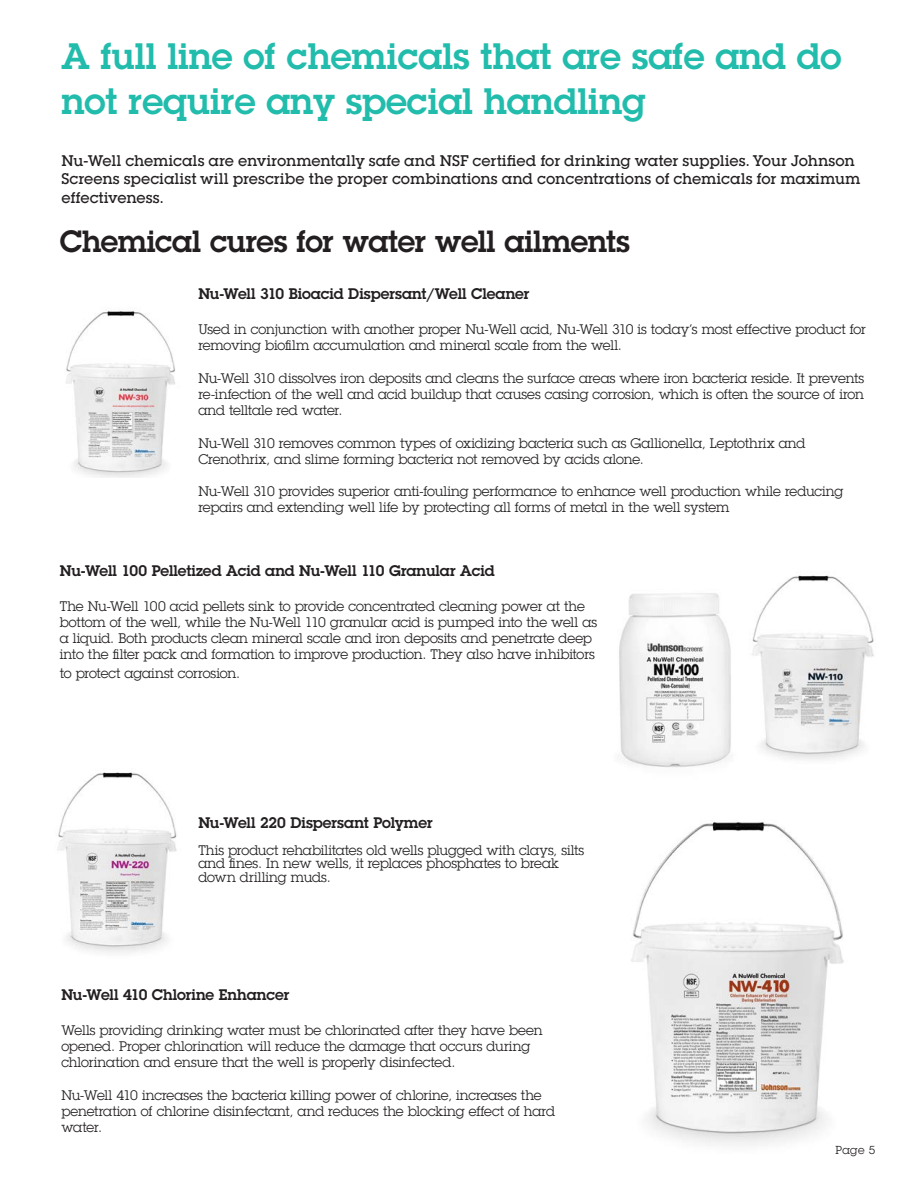
<style>
.page{position:relative;width:918px;height:1188px;background:#fff}
.page>*{position:absolute;margin:0;border:0;box-sizing:border-box;transform-origin:0 0}
.Grey_headings_-_caps{font:600 36px/44.1px "Lubalin Graph Std";color:#22bcac}
.Body_copy{font:600 30px "Lubalin Graph Std";letter-spacing:-.015em;color:#231f20}
.Body_copy-2{font:500 15px/18.8px "Lubalin Graph Std";color:#231f20}
.Body_copy-3{font:600 15px "Lubalin Graph Std";letter-spacing:-.005em;color:#231f20}
.Body_copy-4{font:13.5px/16.2px "Lubalin Graph Std";letter-spacing:-.01em;color:#231f20}
.t1{font:11.25px "Lubalin Graph Std";color:#231f20}
</style>
<div class="page">
<img style="left:619px;top:593px;width:112px;height:175px">
<img style="left:57px;top:772px;width:120px;height:181px">
<img style="left:631px;top:822px;width:213px;height:323px">
<img style="left:66px;top:311px;width:109px;height:167px">
<img style="left:752px;top:575px;width:122px;height:185px">
<p class="Grey_headings_-_caps" style="left:62px;top:34px;width:782px">A full line of chemicals that are safe and do not require any special handling</p>
<p class="Body_copy-2" style="left:62px;top:151px;width:800px">Nu-Well chemicals are environmentally safe and NSF certified for drinking water supplies. Your Johnson<br>Screens specialist will prescribe the proper combinations and concentrations of chemicals for maximum effectiveness.</p>
<p class="Body_copy" style="left:60px;top:222px;width:572px">Chemical cures for water well ailments</p>
<p class="Body_copy-3" style="left:198px;top:284px;width:333px">Nu-Well 310 Bioacid Dispersant/Well Cleaner</p>
<p class="Body_copy-4" style="left:198px;top:321px;width:669px">Used in conjunction with another proper Nu-Well acid, Nu-Well 310 is today’s most effective product for removing biofilm accumulation and mineral scale from the well.</p>
<p class="Body_copy-4" style="left:198px;top:370px;width:667px;text-align:justify">Nu-Well 310 dissolves iron deposits and cleans the surface areas where iron bacteria reside. It prevents re-infection of the well and acid buildup that causes casing corrosion, which is often the source of iron and telltale red water.</p>
<p class="Body_copy-4" style="left:198px;top:435px;width:609px">Nu-Well 310 removes common types of oxidizing bacteria such as Gallionella, Leptothrix and<br>Crenothrix, and slime forming bacteria not removed by acids alone.</p>
<p class="Body_copy-4" style="left:198px;top:483px;width:647px">Nu-Well 310 provides superior anti-fouling performance to enhance well production while reducing repairs and extending well life by protecting all forms of metal in the well system</p>
<p class="Body_copy-3" style="left:60px;top:560px;width:436px">Nu-Well 100 Pelletized Acid and Nu-Well 110 Granular Acid</p>
<p class="Body_copy-4" style="left:60px;top:598px;width:539px">The Nu-Well 100 acid pellets sink to provide concentrated cleaning power at the bottom of the well, while the Nu-Well 110 granular acid is pumped into the well as a liquid. Both products clean mineral scale and iron deposits and penetrate deep into the filter pack and formation to improve production. They also have inhibitors</p>
<p class="Body_copy-4" style="left:60px;top:665px;width:182px">to protect against corrosion.</p>
<p class="Body_copy-3" style="left:198px;top:813px;width:236px">Nu-Well 220 Dispersant Polymer</p>
<p class="Body_copy-4" style="left:198px;top:843px;width:387px;line-height:13.5px">This product rehabilitates old wells plugged with clays, silts and fines. In new wells, it replaces phosphates to break down drilling muds.</p>
<p class="Body_copy-3" style="left:61px;top:985px;width:230px">Nu-Well 410 Chlorine Enhancer</p>
<p class="Body_copy-4" style="left:61px;top:1022px;width:483px">Wells providing drinking water must be chlorinated after they have been opened. Proper chlorination will reduce the damage that occurs during chlorination and ensure that the well is properly disinfected.</p>
<p class="Body_copy-4" style="left:61px;top:1087px;width:495px">Nu-Well 410 increases the bacteria killing power of chlorine, increases the penetration of chlorine disinfectant, and reduces the blocking effect of hard water.</p>
<p class="t1" style="left:835px;top:1143px;width:42px">Page 5</p>
</div>
